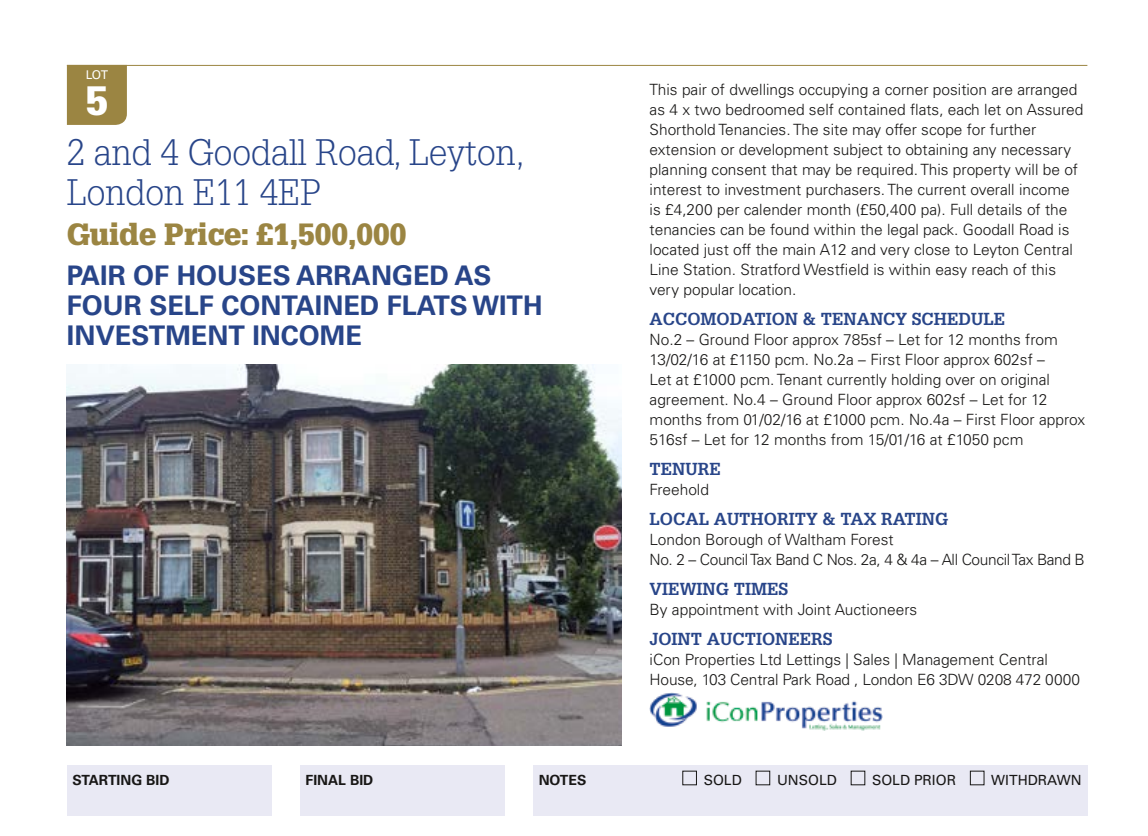
<style>
.page{position:relative;width:1148px;height:836px;background:#fff}
.page>*{position:absolute;margin:0;border:0;box-sizing:border-box;transform-origin:0 0}
.t1{font:900 40px "Glypha LT Std";color:#fff}
.t2{font:300 36px/40px "Glypha LT Std";color:#284589}
.t3{font:900 30px "Glypha LT Std";color:#9b8542}
.t4{font:700 27px/30px "Univers LT Std";color:#284589}
.t5{font:700 17px "Glypha LT Std";color:#284589}
.t6{font:300 15.6px/20px "Univers LT Std";color:#181716}
.t7{font:300 15.6px/20px "Univers LT Std";letter-spacing:-.025em;color:#181716}
.t8{font:14px "Univers LT Std";color:#181716}
.t9{font:700 14px "Univers LT Std";color:#181716}
.t10{font:12px "Univers LT Std";color:#fff}
</style>
<div class="page">
<hr style="left:67px;top:65px;width:1020px;height:1px;background:#9b8542">
<img style="left:650px;top:692px;width:233px;height:39px">
<img style="left:67px;top:365px;width:554px;height:380px">
<div style="left:67px;top:765px;width:205px;height:50px;background:#e9e9f4"></div>
<div style="left:300px;top:765px;width:205px;height:50px;background:#e9e9f4"></div>
<div style="left:533px;top:765px;width:554px;height:50px;background:#e9e9f4"></div>
<div style="left:683px;top:771px;width:14px;height:14px;border:1px solid #181716"></div>
<div style="left:756px;top:771px;width:14px;height:14px;border:1px solid #181716"></div>
<div style="left:970px;top:771px;width:14px;height:14px;border:1px solid #181716"></div>
<div style="left:67px;top:66px;width:60px;height:59px;background:#9b8542"></div>
<p class="t10" style="left:86px;top:68px;width:24px">LOT</p>
<h1 class="t1" style="left:86px;top:76px;width:24px">5</h1>
<h2 class="t2" style="left:67px;top:133px;width:460px">2 and 4 Goodall Road, Leyton,<br>London E11 4EP</h2>
<h3 class="t3" style="left:67px;top:216px;width:341px">Guide Price: £1,500,000</h3>
<h3 class="t4" style="left:67px;top:261px;width:477px">PAIR OF HOUSES ARRANGED AS<br>FOUR SELF CONTAINED FLATS WITH<br>INVESTMENT INCOME</h3>
<p class="t6" style="left:650px;top:79px;width:435px">This pair of dwellings occupying a corner position are arranged as 4 x two bedroomed self contained flats, each let on Assured Shorthold Tenancies. The site may offer scope for further extension or development subject to obtaining any necessary planning consent that may be required. This property will be of interest to investment purchasers. The current overall income is £4,200 per calender month (£50,400 pa). Full details of the tenancies can be found within the legal pack. Goodall Road is located just off the main A12 and very close to Leyton Central Line Station. Stratford Westfield is within easy reach of this very popular location.</p>
<p class="t5" style="left:650px;top:308px;width:357px">ACCOMODATION &amp; TENANCY SCHEDULE</p>
<p class="t6" style="left:650px;top:329px;width:437px">No.2 – Ground Floor approx 785sf – Let for 12 months from 13/02/16 at £1150 pcm. No.2a – First Floor approx 602sf –<br>Let at £1000 pcm. Tenant currently holding over on original agreement. No.4 – Ground Floor approx 602sf – Let for 12 months from 01/02/16 at £1000 pcm. No.4a – First Floor approx 516sf – Let for 12 months from 15/01/16 at £1050 pcm</p>
<p class="t5" style="left:650px;top:458px;width:73px">TENURE</p>
<p class="t6" style="left:650px;top:479px;width:61px">Freehold</p>
<p class="t5" style="left:650px;top:508px;width:300px">LOCAL AUTHORITY &amp; TAX RATING</p>
<p class="t7" style="left:650px;top:529px;width:437px">London Borough of Waltham Forest<br>No. 2 – Council Tax Band C Nos. 2a, 4 &amp; 4a – All Council Tax Band B</p>
<p class="t5" style="left:650px;top:578px;width:140px">VIEWING TIMES</p>
<p class="t6" style="left:650px;top:599px;width:269px">By appointment with Joint Auctioneers</p>
<p class="t5" style="left:650px;top:628px;width:184px">JOINT AUCTIONEERS</p>
<p class="t6" style="left:650px;top:649px;width:432px">iCon Properties Ltd Lettings | Sales | Management Central<br>House, 103 Central Park Road , London E6 3DW 0208 472 0000</p>
<p class="t9" style="left:73px;top:772px;width:98px">STARTING BID</p>
<p class="t9" style="left:306px;top:772px;width:69px">FINAL BID</p>
<p class="t9" style="left:539px;top:772px;width:49px">NOTES</p>
<p class="t8" style="left:704px;top:772px;width:40px">SOLD</p>
<p class="t8" style="left:777px;top:772px;width:61px">UNSOLD</p>
<p class="t8" style="left:872px;top:772px;width:86px">SOLD PRIOR</p>
<p class="t8" style="left:991px;top:772px;width:92px">WITHDRAWN</p>
</div>
